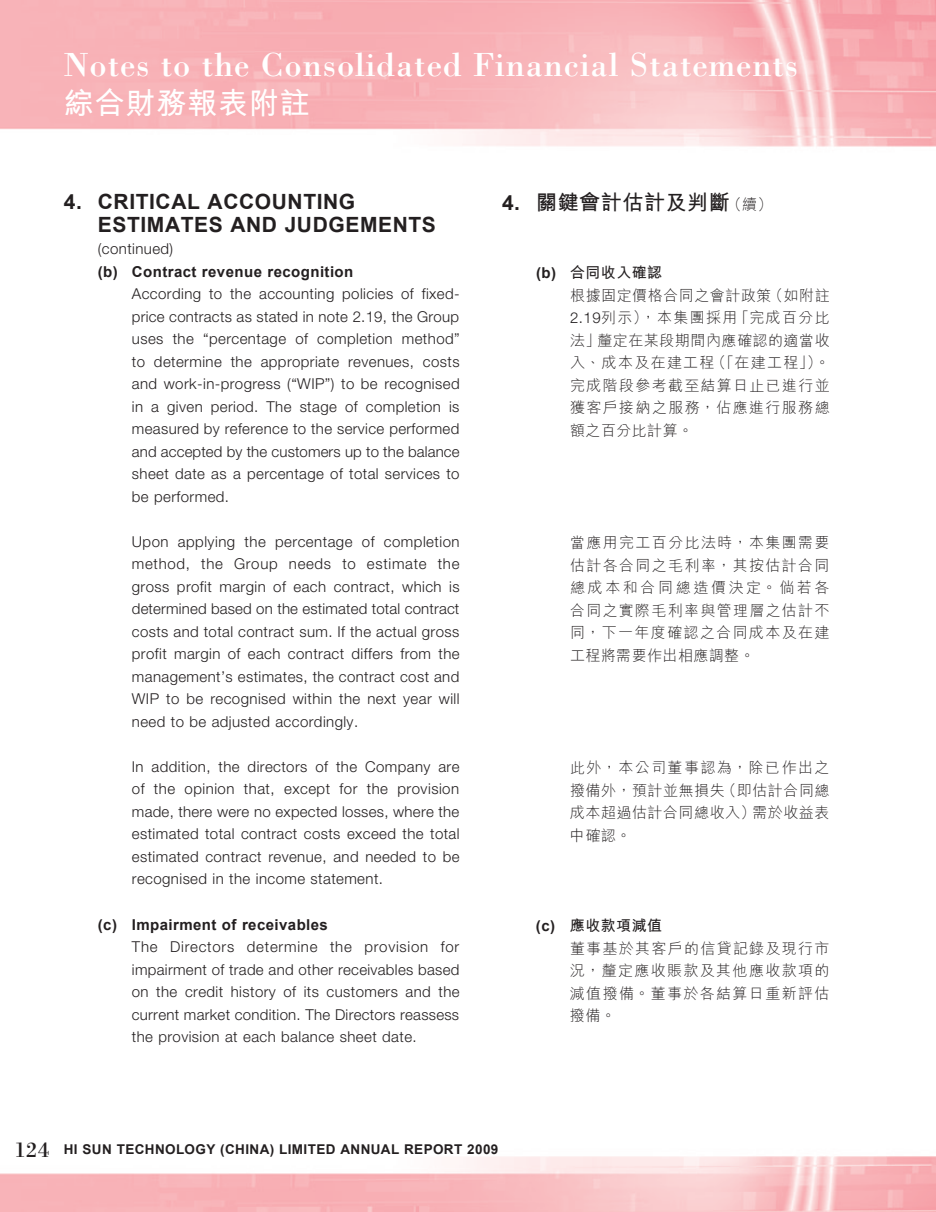
<style>
.page{position:relative;width:936px;height:1212px;background:#fff}
.page>*{position:absolute;margin:0;border:0;box-sizing:border-box;transform-origin:0 0}
.t1{font:34.5px "Bodoni Std";letter-spacing:.025em;color:#fff}
.t2{font:700 30px "M Hei HK";letter-spacing:.03em;color:#fff}
.t3{font:700 21px/22.5px "Arial";letter-spacing:.03em;color:#231f20}
.t4{font:700 21px "M Hei HK";letter-spacing:.03em;color:#231f20}
.t5{font:300 15px/22.5px "Helvetica Neue LT Std";letter-spacing:.03em;color:#231f20;text-align:justify}
.t6{font:300 15px/22.5px "M Hei HK";letter-spacing:.085em;color:#231f20}
.t7{font:700 15px "Arial";letter-spacing:.03em;color:#231f20}
.t8{font:700 13.5px "Arial";letter-spacing:.03em;color:#231f20}
.s1{font-family:"Arial"}
.s2{font-weight:300;font-size:15px}
.s3{font-family:"Arial";font-weight:700}
.s4{font-weight:700}
.s5{font-family:"Helvetica Neue LT Std"}
.s6{font-family:"Bodoni Std";font-weight:400;font-size:22.5px}
</style>
<div class="page">
<img style="left:0;top:1156px;width:935px;height:56px">
<img style="left:0;top:0;width:935px;height:147px">
<h1 class="t1" style="left:64px;top:44px;width:736px">Notes to the Consolidated Financial Statements</h1>
<h2 class="t2" style="left:64px;top:81px;width:247px">綜合財務報表附註</h2>
<h3 class="t3" style="left:98px;top:191px;width:339px;text-indent:-34px">4. CRITICAL ACCOUNTING<br>ESTIMATES AND JUDGEMENTS</h3>
<p class="t5" style="left:98px;top:237px;width:77px">(continued)</p>
<p class="t7" style="left:98px;top:262px;width:257px">(b) Contract revenue recognition</p>
<p class="t5" style="left:132px;top:282px;width:329px">According to the accounting policies of fixed&shy;price contracts as stated in note 2.19, the Group uses the “percentage of completion method” to determine the appropriate revenues, costs and work-in-progress (“WIP”) to be recognised in a given period. The stage of completion is measured by reference to the service performed and accepted by the customers up to the balance sheet date as a percentage of total services to be performed.</p>
<p class="t5" style="left:132px;top:530px;width:329px">Upon applying the percentage of completion method, the Group needs to estimate the gross profit margin of each contract, which is determined based on the estimated total contract costs and total contract sum. If the actual gross profit margin of each contract differs from the management’s estimates, the contract cost and WIP to be recognised within the next year will need to be adjusted accordingly.</p>
<p class="t5" style="left:132px;top:755px;width:329px">In addition, the directors of the Company are of the opinion that, except for the provision made, there were no expected losses, where the estimated total contract costs exceed the total estimated contract revenue, and needed to be recognised in the income statement.</p>
<p class="t7" style="left:98px;top:914px;width:231px">(c) Impairment of receivables</p>
<p class="t5" style="left:132px;top:935px;width:329px">The Directors determine the provision for impairment of trade and other receivables based on the credit history of its customers and the current market condition. The Directors reassess the provision at each balance sheet date.</p>
<h3 class="t4" style="left:502px;top:187px;width:272px"><span class="s1">4.</span> 關鍵會計估計及判斷<span class="s2">（續）</span></h3>
<p class="t6" style="left:570px;top:261px;width:261px;text-indent:-34px"><span class="s3">(b)</span> <span class="s4">合同收入確認<br></span>根據固定價格合同之會計政策（如附註<br><span class="s5">2.19</span>列示），本集團採用「完成百分比法」釐定在某段期間內應確認的適當收入、成本及在建工程（「在建工程」）。完成階段參考截至結算日止已進行並獲客戶接納之服務，佔應進行服務總額之百分比計算。</p>
<p class="t6" style="left:570px;top:531px;width:261px;text-align:justify">當應用完工百分比法時，本集團需要估計各合同之毛利率，其按估計合同總成本和合同總造價決定。倘若各合同之實際毛利率與管理層之估計不同，下一年度確認之合同成本及在建工程將需要作出相應調整。</p>
<p class="t6" style="left:570px;top:756px;width:261px;text-align:justify">此外，本公司董事認為，除已作出之撥備外，預計並無損失（即估計合同總成本超過估計合同總收入）需於收益表中確認。</p>
<p class="t6" style="left:570px;top:914px;width:261px;text-indent:-34px"><span class="s3">(c)</span> <span class="s4">應收款項減值<br></span>董事基於其客戶的信貸記錄及現行市況，釐定應收賬款及其他應收款項的減值撥備。董事於各結算日重新評估撥備。</p>
<p class="t8" style="left:14px;top:1140px;width:485px"><span class="s6">124</span> HI SUN TECHNOLOGY (CHINA) LIMITED ANNUAL REPORT 2009</p>
</div>
